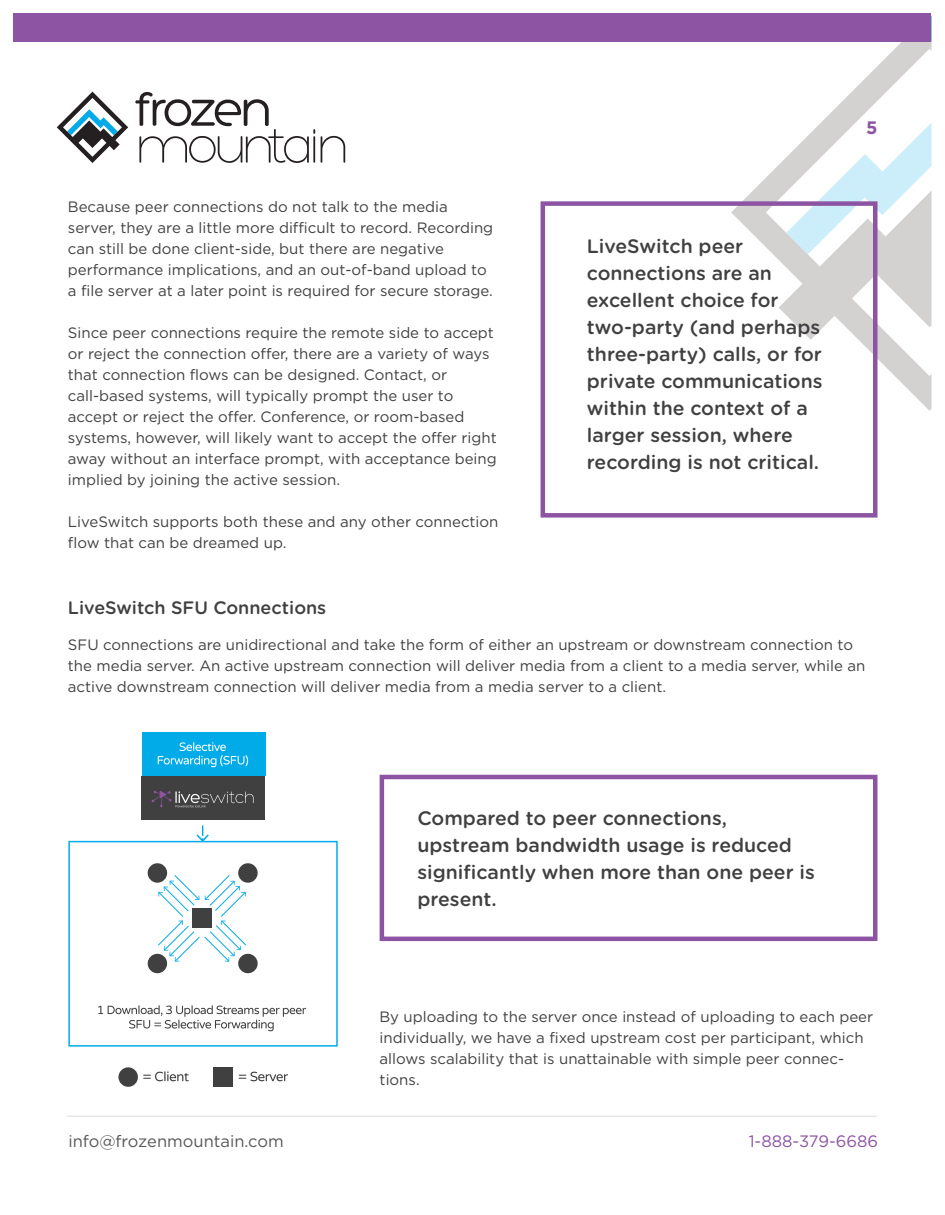
<style>
.page{position:relative;width:945px;height:1215px;background:#fff}
.page>*{position:absolute;margin:0;border:0;box-sizing:border-box;transform-origin:0 0}
.Sub-Heading{font:500 19.5px/27px "Gotham Rounded";color:#404041}
.Sub-Heading-2{font:500 18px "Gotham Rounded";color:#404041}
.t1{font:700 18px "Gotham HTF";color:#8c54a2}
.t2{font:16.5px "Gotham HTF";color:#57585a}
.t3{font:16.5px "Gotham HTF";color:#8c54a2}
.Body_Copy{font:15px/21px "Gotham HTF";color:#404041}
</style>
<div class="page">
<svg style="left:731px;top:42px;width:201px;height:369px"></svg>
<div style="left:14px;top:14px;width:918px;height:28px;background:#8c54a2"></div>
<svg style="left:786px;top:123px;width:145px;height:131px"></svg>
<svg style="left:321px;top:135px;width:24px;height:28px"></svg>
<svg style="left:135px;top:92px;width:180px;height:71px"></svg>
<svg style="left:57px;top:92px;width:71px;height:71px"></svg>
<hr style="left:67px;top:1116px;width:810px;height:1px;background:#e6e7e8">
<div style="left:541px;top:201px;width:337px;height:317px;border:4px solid #8c54a2"></div>
<div style="left:380px;top:775px;width:498px;height:166px;border:4px solid #8c54a2"></div>
<div style="left:142px;top:732px;width:123px;height:44px;background:#00abe8"></div>
<svg style="left:158px;top:742px;width:90px;height:25px"></svg>
<svg style="left:68px;top:841px;width:270px;height:206px"></svg>
<svg style="left:157px;top:874px;width:90px;height:88px"></svg>
<div style="left:148px;top:863px;width:19px;height:20px;background:#404040;border-radius:50%"></div>
<div style="left:238px;top:863px;width:20px;height:20px;background:#404040;border-radius:50%"></div>
<div style="left:148px;top:954px;width:19px;height:19px;background:#404040;border-radius:50%"></div>
<div style="left:238px;top:954px;width:20px;height:19px;background:#404040;border-radius:50%"></div>
<div style="left:192px;top:909px;width:19px;height:19px;background:#404040"></div>
<svg style="left:98px;top:1005px;width:208px;height:26px"></svg>
<div style="left:141px;top:777px;width:124px;height:43px;background:#404040"></div>
<svg style="left:151px;top:790px;width:103px;height:52px"></svg>
<svg style="left:143px;top:1071px;width:46px;height:10px"></svg>
<svg style="left:239px;top:1072px;width:49px;height:9px"></svg>
<div style="left:213px;top:1067px;width:19px;height:20px;background:#404040"></div>
<div style="left:118px;top:1067px;width:20px;height:20px;background:#404040;border-radius:50%"></div>
<p class="Body_Copy" style="left:68px;top:196px;width:382px">Because peer connections do not talk to the media</p>
<p class="Body_Copy" style="left:68px;top:217px;width:427px">server, they are a little more difficult to record. Recording can still be done client-side, but there are negative</p>
<p class="Body_Copy" style="left:68px;top:259px;width:427px">performance implications, and an out-of-band upload to a file server at a later point is required for secure storage.</p>
<p class="Body_Copy" style="left:68px;top:322px;width:428px">Since peer connections require the remote side to accept or reject the connection offer, there are a variety of ways that connection flows can be designed. Contact, or</p>
<p class="Body_Copy" style="left:68px;top:385px;width:430px">call-based systems, will typically prompt the user to accept or reject the offer. Conference, or room-based systems, however, will likely want to accept the offer right away without an interface prompt, with acceptance being implied by joining the active session.</p>
<p class="Body_Copy" style="left:68px;top:511px;width:432px">LiveSwitch supports both these and any other connection flow that can be dreamed up.</p>
<p class="Sub-Heading" style="left:587px;top:232px;width:158px">LiveSwitch peer</p>
<p class="Sub-Heading" style="left:587px;top:259px;width:187px">connections are an</p>
<p class="Sub-Heading" style="left:587px;top:286px;width:237px">excellent choice for two-party (and perhaps three-party) calls, or for</p>
<p class="Sub-Heading" style="left:587px;top:367px;width:237px">private communications within the context of a</p>
<p class="Sub-Heading" style="left:587px;top:421px;width:207px">larger session, where</p>
<p class="Sub-Heading" style="left:587px;top:448px;width:234px">recording is not critical.</p>
<p class="t1" style="left:866px;top:117px;width:13px">5</p>
<p class="Sub-Heading-2" style="left:68px;top:595px;width:260px">LiveSwitch SFU Connections</p>
<p class="Body_Copy" style="left:68px;top:634px;width:799px">SFU connections are unidirectional and take the form of either an upstream or downstream connection to the media server. An active upstream connection will deliver media from a client to a media server, while an active downstream connection will deliver media from a media server to a client.</p>
<p class="Sub-Heading" style="left:417px;top:804px;width:311px">Compared to peer connections,</p>
<p class="Sub-Heading" style="left:417px;top:831px;width:399px">upstream bandwidth usage is reduced significantly when more than one peer is present.</p>
<p class="Body_Copy" style="left:380px;top:1006px;width:495px">By uploading to the server once instead of uploading to each peer individually, we have a fixed upstream cost per participant, which allows scalability that is unattainable with simple peer connec&shy;tions.</p>
<p class="t2" style="left:68px;top:1132px;width:217px">info@frozenmountain.com</p>
<p class="t3" style="left:749px;top:1132px;width:131px">1-888-379-6686</p>
</div>
